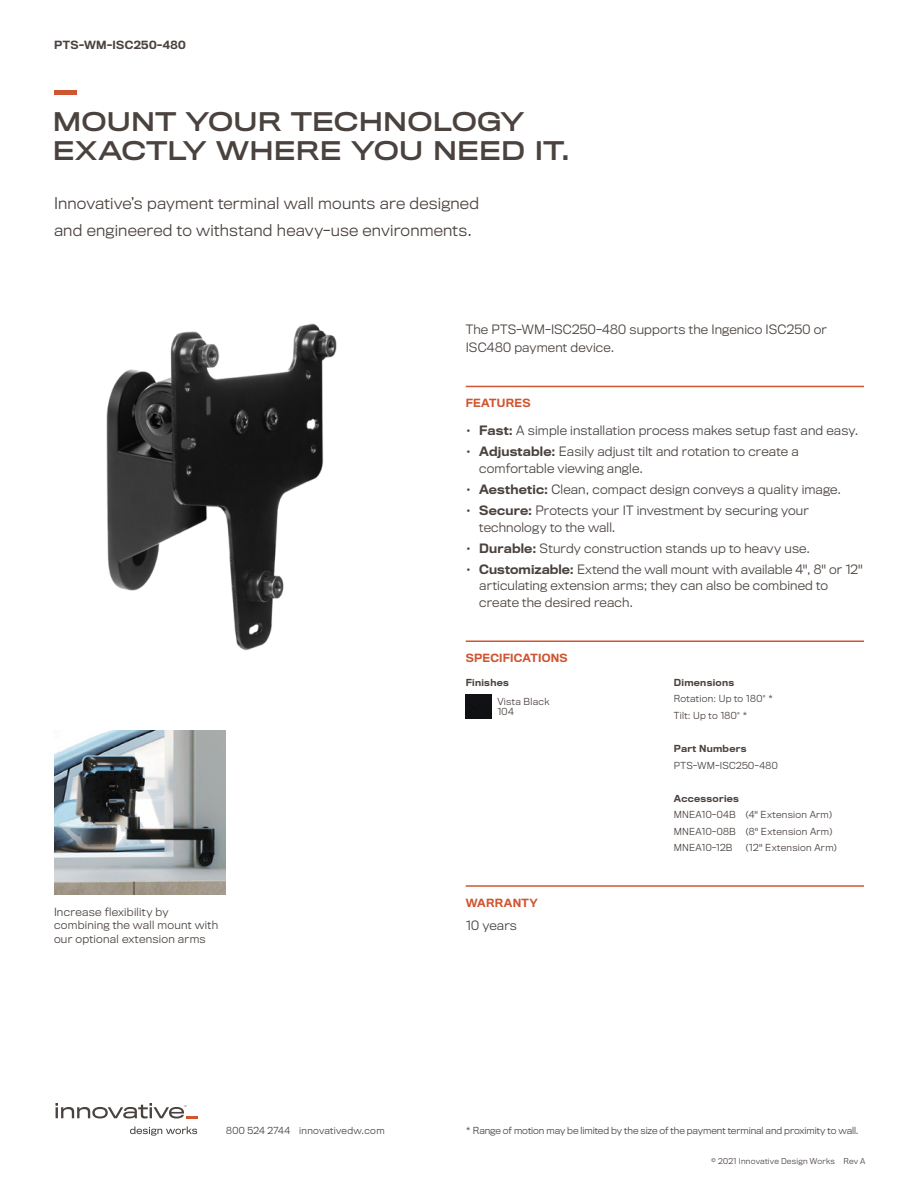
<style>
.page{position:relative;width:918px;height:1188px;background:#fff}
.page>*{position:absolute;margin:0;border:0;box-sizing:border-box;transform-origin:0 0}
.Intro_Header{font:24px/28.8px "Titling Gothic FB Wide Standard";letter-spacing:-.005em;color:#4a423e}
.Description_-_Main{font:300 15px/27px "Titling Gothic FB";letter-spacing:.015em;color:#4a423e}
.Body_-_Features{font:300 12px/16.5px "Titling Gothic FB";letter-spacing:.01em;color:#4a423e}
.Description_-_Short{font:300 12px/18px "Titling Gothic FB";letter-spacing:.015em;color:#4a423e}
.Body_-_Warranty{font:300 12px "Titling Gothic FB";letter-spacing:.01em;color:#4a423e}
.t1{font:300 10.5px/13.5px "Titling Gothic FB";letter-spacing:.025em;color:#4a423e}
.Subhead{font:500 10.5px "Titling Gothic FB";letter-spacing:.02em;color:#d05530}
.Product_Name_-_Small{font:500 10.5px "Titling Gothic FB";letter-spacing:.03em;color:#4a423e}
.Body_-_Specification{font:300 9px "Titling Gothic FB";letter-spacing:.02em;color:#4a423e}
.Body_-_Specification-2{font:300 9px "Titling Gothic FB";letter-spacing:-.005em;color:#4a423e}
.Body_-_Specification-3{font:500 9px "Titling Gothic FB";letter-spacing:.035em;color:#4a423e}
.Contact_Info{font:300 9px "Titling Gothic FB";letter-spacing:.03em;color:#4a423e}
.Body_-_Specification-4{font:300 9px "Titling Gothic FB";letter-spacing:.04em;color:#4a423e}
.Finishes{font:300 9px "Titling Gothic FB";color:#4a423e}
.Copyright{font:300 7.5px "Titling Gothic FB";letter-spacing:.03em;color:#4a423e}
.s1{font-weight:500}
</style>
<div class="page">
<svg style="left:130px;top:1126px;width:67px;height:10px"></svg>
<svg style="left:56px;top:1103px;width:141px;height:16px"></svg>
<hr style="left:54px;top:91px;width:22px;height:4px;background:#d05530">
<hr style="left:466px;top:386px;width:398px;height:1px;background:#d05530">
<hr style="left:466px;top:640px;width:398px;height:2px;background:#d05530">
<img style="left:466px;top:694px;width:25px;height:25px">
<hr style="left:466px;top:885px;width:398px;height:2px;background:#d05530">
<img style="left:54px;top:730px;width:172px;height:164px">
<img style="left:106px;top:323px;width:231px;height:328px">
<p class="Product_Name_-_Small" style="left:54px;top:38px;width:133px">PTS-WM-ISC250-480</p>
<p class="Intro_Header" style="left:52px;top:108px;width:519px">MOUNT YOUR TECHNOLOGY<br>EXACTLY WHERE YOU NEED IT.</p>
<p class="Description_-_Main" style="left:54px;top:190px;width:427px">Innovative’s payment terminal wall mounts are designed and engineered to withstand heavy-use environments.</p>
<p class="Description_-_Short" style="left:466px;top:320px;width:363px">The PTS-WM-ISC250-480 supports the Ingenico ISC250 or<br>ISC480 payment device.</p>
<p class="Subhead" style="left:466px;top:397px;width:66px">FEATURES</p>
<p class="Body_-_Features" style="left:466px;top:422px;width:394px"><span class="s1">• Fast:</span> A simple installation process makes setup fast and easy.</p>
<p class="Body_-_Features" style="left:479px;top:443px;width:321px;text-indent:-14px"><span class="s1">• Adjustable:</span> Easily adjust tilt and rotation to create a comfortable viewing angle.</p>
<p class="Body_-_Features" style="left:466px;top:481px;width:377px"><span class="s1">• Aesthetic:</span> Clean, compact design conveys a quality image.</p>
<p class="Body_-_Features" style="left:479px;top:502px;width:331px;text-indent:-14px"><span class="s1">• Secure:</span> Protects your IT investment by securing your technology to the wall.</p>
<p class="Body_-_Features" style="left:466px;top:540px;width:346px"><span class="s1">• Durable:</span> Sturdy construction stands up to heavy use.</p>
<p class="Body_-_Features" style="left:479px;top:561px;width:385px;text-indent:-14px"><span class="s1">• Customizable:</span> Extend the wall mount with available 4", 8" or 12" articulating extension arms; they can also be combined to create the desired reach.</p>
<p class="t1" style="left:54px;top:905px;width:166px">Increase flexibility by combining the wall mount with our optional extension arms</p>
<p class="Contact_Info" style="left:226px;top:1125px;width:160px">800 524 2744 innovativedw.com</p>
<p class="Subhead" style="left:466px;top:652px;width:104px">SPECIFICATIONS</p>
<p class="Body_-_Specification-3" style="left:466px;top:677px;width:45px">Finishes</p>
<p class="Body_-_Specification" style="left:497px;top:696px;width:54px">Vista Black</p>
<p class="Finishes" style="left:497px;top:706px;width:18px">104</p>
<p class="Subhead" style="left:466px;top:897px;width:74px">WARRANTY</p>
<p class="Body_-_Warranty" style="left:466px;top:919px;width:53px">10 years</p>
<p class="Body_-_Specification-3" style="left:674px;top:677px;width:62px">Dimensions</p>
<p class="Body_-_Specification" style="left:674px;top:693px;width:101px">Rotation: Up to 180° *</p>
<p class="Body_-_Specification" style="left:674px;top:710px;width:75px">Tilt: Up to 180° *</p>
<p class="Body_-_Specification-3" style="left:674px;top:743px;width:74px">Part Numbers</p>
<p class="Body_-_Specification-4" style="left:674px;top:760px;width:105px">PTS-WM-ISC250-480</p>
<p class="Body_-_Specification-3" style="left:674px;top:793px;width:67px">Accessories</p>
<p class="Body_-_Specification" style="left:674px;top:810px;width:160px">MNEA10-04B (4" Extension Arm)</p>
<p class="Body_-_Specification" style="left:674px;top:826px;width:160px">MNEA10-08B (8" Extension Arm)</p>
<p class="Body_-_Specification" style="left:674px;top:843px;width:60px">MNEA10-12B</p>
<p class="Body_-_Specification" style="left:746px;top:843px;width:92px">(12" Extension Arm)</p>
<p class="Body_-_Specification-2" style="left:466px;top:1125px;width:394px">* Range of motion may be limited by the size of the payment terminal and proximity to wall.</p>
<p class="Copyright" style="left:711px;top:1157px;width:156px">© 2021 Innovative Design Works Rev A</p>
</div>
